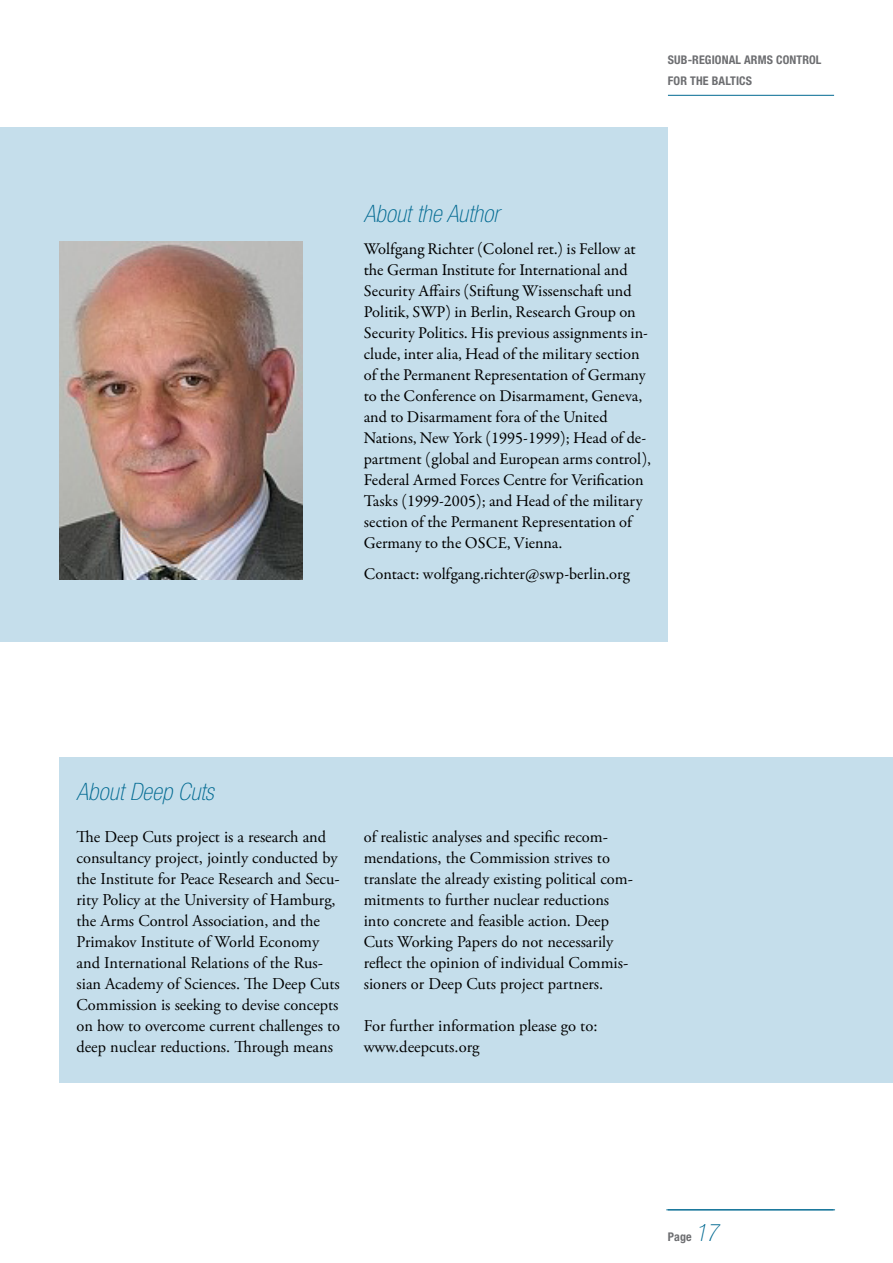
<style>
.page{position:relative;width:893px;height:1263px;background:#fff}
.page>*{position:absolute;margin:0;border:0;box-sizing:border-box;transform-origin:0 0}
.t1{font:italic 100 condensed 24px "Helvetica Neue LT Std";letter-spacing:.005em;color:#006991}
.t2{font:16.5px/21px "Adobe Garamond Pro";color:#000}
.t3{font:16.5px/21px "Garamond Premr Pro";color:#000}
.t4{font:700 condensed 12px/21px "Helvetica Neue LT Std";letter-spacing:.01em;color:#6d6e71}
.s1{font-weight:100;font-style:italic;font-size:24px;color:#006991}
</style>
<div class="page">
<hr style="left:668px;top:1209px;width:167px;height:1px;background:#006991">
<hr style="left:668px;top:95px;width:166px;height:1px;background:#006991">
<hr style="left:666px;top:1209px;width:167px;height:1px;background:#006991">
<div style="left:60px;top:758px;width:833px;height:325px;background:#c5deeb"></div>
<div style="left:0;top:128px;width:668px;height:514px;background:#c5deeb"></div>
<img style="left:60px;top:241px;width:243px;height:338px">
<p class="t4" style="left:668px;top:49px;width:155px">SUB-REGIONAL ARMS CONTROL<br>FOR THE BALTICS</p>
<h1 class="t1" style="left:364px;top:200px;width:137px">About the Author</h1>
<p class="t3" style="left:364px;top:238px;width:288px">Wolfgang Richter (Colonel ret.) is Fellow at the German Institute for International and Security Affairs (Stiftung Wissenschaft und Politik, SWP) in Berlin, Research Group on Security Politics. His previous assignments in&shy;clude, inter alia, Head of the military section of the Permanent Representation of Germany to the Conference on Disarmament, Geneva, and to Disarmament fora of the United Nations, New York (1995-1999); Head of de&shy;partment (global and European arms control), Federal Armed Forces Centre for Verification Tasks (1999-2005); and Head of the military section of the Permanent Representation of Germany to the OSCE, Vienna.</p>
<p class="t3" style="left:364px;top:564px;width:267px">Contact: wolfgang.richter@swp-berlin.org</p>
<h1 class="t1" style="left:77px;top:778px;width:139px">About Deep Cuts</h1>
<p class="t2" style="left:77px;top:826px;width:265px">The Deep Cuts project is a research and consultancy project, jointly conducted by the Institute for Peace Research and Secu&shy;rity Policy at the University of Hamburg, the Arms Control Association, and the Primakov Institute of World Economy and International Relations of the Rus&shy;sian Academy of Sciences. The Deep Cuts Commission is seeking to devise concepts on how to overcome current challenges to deep nuclear reductions. Through means</p>
<p class="t2" style="left:364px;top:826px;width:271px">of realistic analyses and specific recom&shy;mendations, the Commission strives to translate the already existing political com&shy;mitments to further nuclear reductions into concrete and feasible action. Deep Cuts Working Papers do not necessarily reflect the opinion of individual Commis&shy;sioners or Deep Cuts project partners.</p>
<p class="t2" style="left:364px;top:1015px;width:235px">For further information please go to: www.deepcuts.org</p>
<p class="t4" style="left:668px;top:1226px;width:52px">PAGE <span class="s1">17</span></p>
</div>
